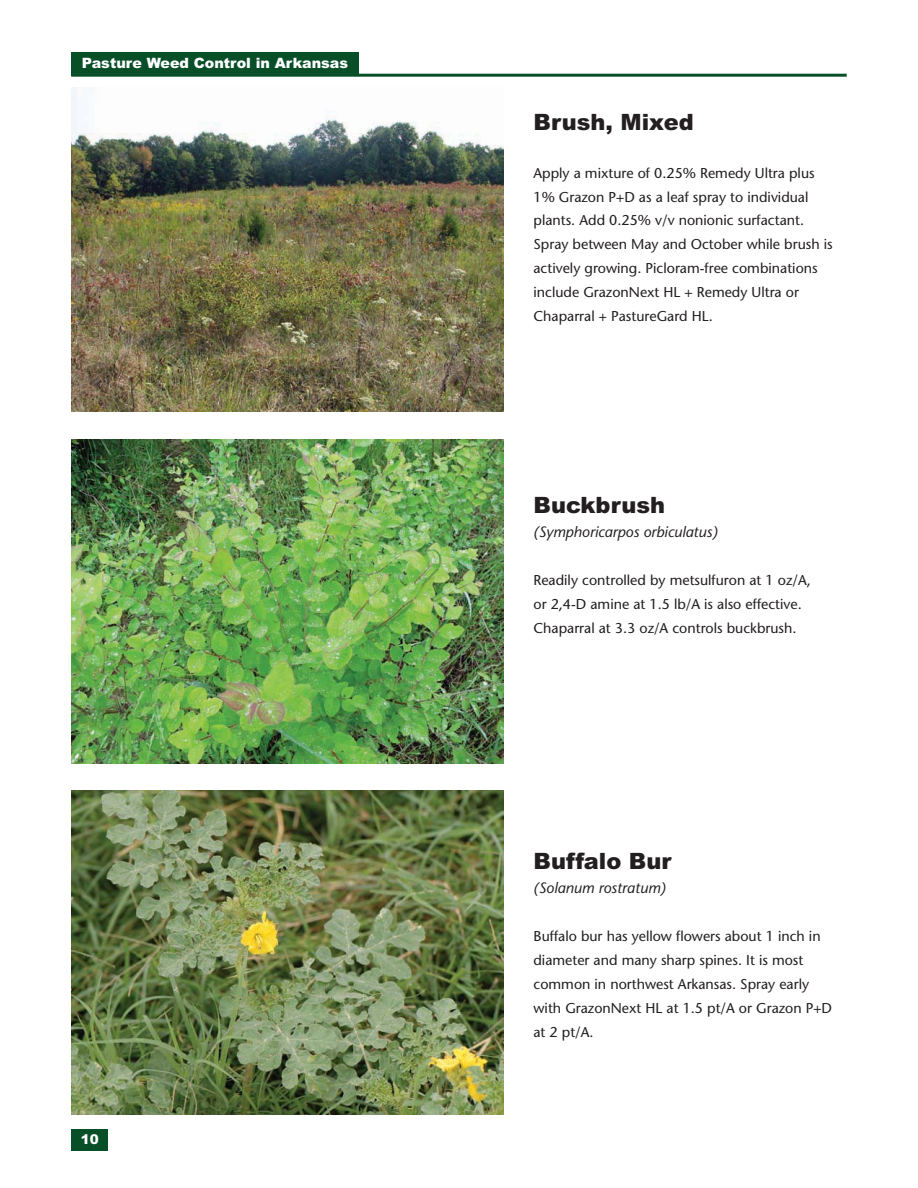
<style>
.page{position:relative;width:918px;height:1188px;background:#fff}
.page>*{position:absolute;margin:0;border:0;box-sizing:border-box;transform-origin:0 0}
.t1{font:900 22.5px "Arial";color:#231f20}
.t2{font:italic 15px "Stone Sans";color:#231f20}
.t3{font:14.25px/24px "Stone Sans";color:#231f20}
.t4{font:900 14.25px "Arial";color:#fff}
.t5{font:900 13.5px "Arial";color:#fff}
</style>
<div class="page">
<hr style="left:71px;top:74px;width:776px;height:3px;background:#084f28">
<div style="left:71px;top:52px;width:288px;height:24px;background:#084f28"></div>
<img style="left:71px;top:88px;width:432px;height:324px">
<img style="left:71px;top:440px;width:432px;height:324px">
<img style="left:71px;top:791px;width:432px;height:324px">
<div style="left:71px;top:1129px;width:37px;height:22px;background:#084f28"></div>
<p class="t4" style="left:82px;top:58px;width:268px">Pasture Weed Control in Arkansas</p>
<p class="t5" style="left:81px;top:1134px;width:20px">10</p>
<p class="t1" style="left:534px;top:113px;width:162px">Brush, Mixed</p>
<p class="t3" style="left:534px;top:162px;width:301px">Apply a mixture of 0.25% Remedy Ultra plus 1% Grazon P+D as a leaf spray to individual plants. Add 0.25% v/v nonionic surfactant.<br>Spray between May and October while brush is actively growing. Picloram-free combinations include GrazonNext HL + Remedy Ultra or Chaparral + PastureGard HL.</p>
<p class="t1" style="left:534px;top:497px;width:133px">Buckbrush</p>
<p class="t2" style="left:534px;top:526px;width:186px">(Symphoricarpos orbiculatus)</p>
<p class="t3" style="left:534px;top:569px;width:279px">Readily controlled by metsulfuron at 1 oz/A, or 2,4-D amine at 1.5 lb/A is also effective.<br>Chaparral at 3.3 oz/A controls buckbrush.</p>
<p class="t1" style="left:534px;top:853px;width:139px">Buffalo Bur</p>
<p class="t2" style="left:534px;top:882px;width:134px">(Solanum rostratum)</p>
<p class="t3" style="left:534px;top:926px;width:300px">Buffalo bur has yellow flowers about 1 inch in diameter and many sharp spines. It is most common in northwest Arkansas. Spray early with GrazonNext HL at 1.5 pt/A or Grazon P+D at 2 pt/A.</p>
</div>
